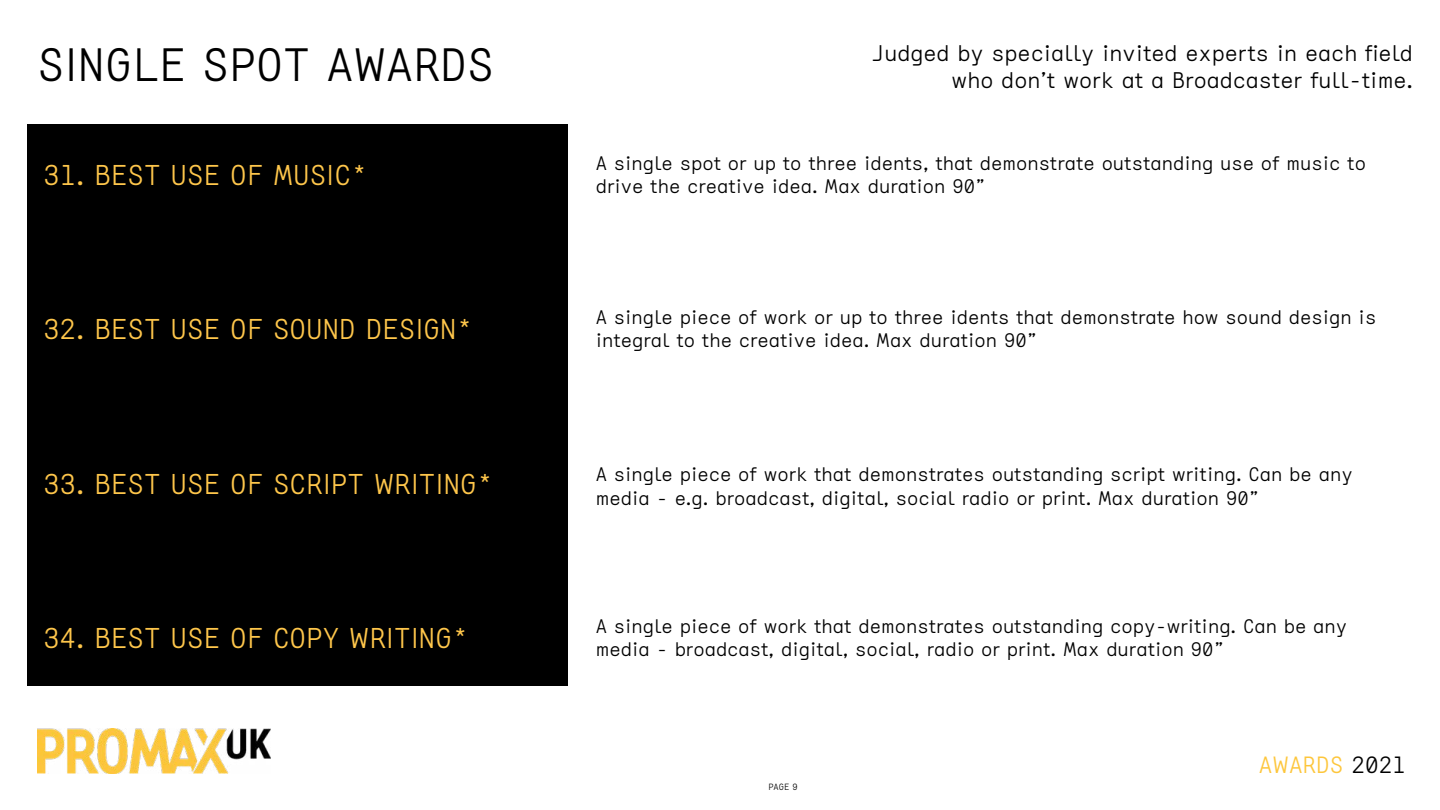
<style>
.page{position:relative;width:1440px;height:810px;background:#fff}
.page>*{position:absolute;margin:0;border:0;box-sizing:border-box;transform-origin:0 0}
.t1{font:46.5px "Proxy Mono BETA Regular Two";color:#000}
.t2{font:28.5px "Proxy Mono BETA Regular Two";color:#fec64b}
.t3{font:23.4px "Proxy Mono BETA Regular Two";color:#fdc63c}
.t4{font:22.5px/27px "Proxy Mono BETA Regular Two";color:#000;text-align:right}
.t5{font:19.5px/23.4px "Proxy Mono BETA Regular Two";color:#000}
.t6{font:9px "Proxy Mono BETA Regular Two";color:#000}
.s1{color:#000}
</style>
<div class="page">
<img style="left:38px;top:729px;width:232px;height:45px">
<div style="left:27px;top:124px;width:541px;height:562px;background:#000"></div>
<h1 class="t1" style="left:38px;top:40px;width:458px">SINGLE SPOT AWARDS</h1>
<h2 class="t2" style="left:43px;top:160px;width:326px">31. BEST USE OF MUSIC*</h2>
<h2 class="t2" style="left:43px;top:314px;width:432px">32. BEST USE OF SOUND DESIGN*</h2>
<h2 class="t2" style="left:43px;top:468px;width:452px">33. BEST USE OF SCRIPT WRITING*</h2>
<h2 class="t2" style="left:43px;top:623px;width:427px">34. BEST USE OF COPY WRITING*</h2>
<p class="t4" style="left:871px;top:40px;width:543px">Judged by specially invited experts in each field who don’t work at a Broadcaster full-time.</p>
<p class="t5" style="left:596px;top:151px;width:772px">A single spot or up to three idents, that demonstrate outstanding use of music to drive the creative idea. Max duration 90”</p>
<p class="t5" style="left:596px;top:306px;width:782px">A single piece of work or up to three idents that demonstrate how sound design is integral to the creative idea. Max duration 90”</p>
<p class="t5" style="left:596px;top:463px;width:758px">A single piece of work that demonstrates outstanding script writing. Can be any media - e.g. broadcast, digital, social radio or print. Max duration 90”</p>
<p class="t5" style="left:596px;top:614px;width:753px">A single piece of work that demonstrates outstanding copy-writing. Can be any media - broadcast, digital, social, radio or print. Max duration 90”</p>
<p class="t6" style="left:768px;top:782px;width:31px">PAGE 9</p>
<p class="t3" style="left:1259px;top:752px;width:148px">AWARDS <span class="s1">2021</span></p>
</div>
